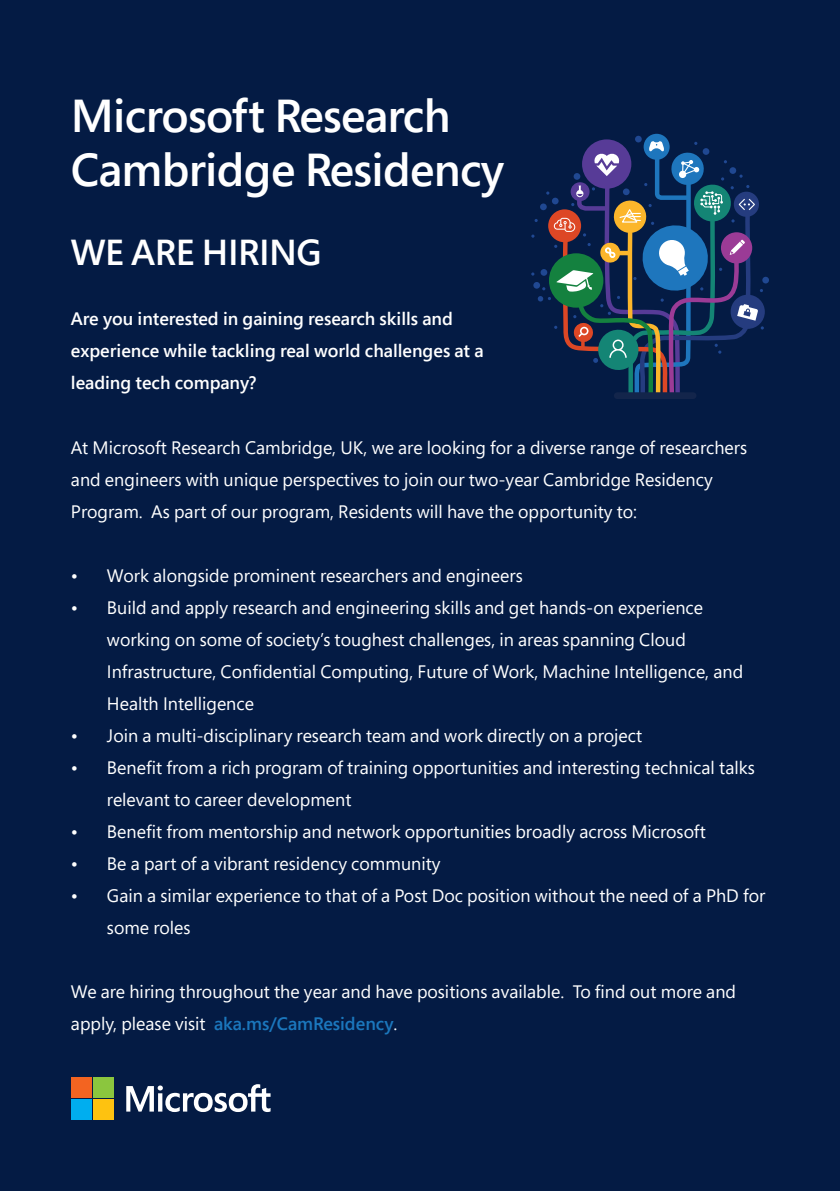
<style>
.page{position:relative;width:840px;height:1191px;background:#fff}
.page>*{position:absolute;margin:0;border:0;box-sizing:border-box;transform-origin:0 0}
.t1{font:600 46px/54px "Segoe Pro";letter-spacing:-.015em;color:#fff}
.t2{font:600 36px "Segoe Pro";letter-spacing:-.015em;color:#fff}
.t3{font:18px/32px "Segoe Pro";color:#fff}
.t4{font:600 18px/32px "Segoe Pro";color:#fff}
.s1{font-weight:600;color:#1b77bd}
</style>
<div class="page">
<div style="left:0;top:0;width:839px;height:1191px;background:#041b44"></div>
<div style="left:761px;top:277px;width:7px;height:6px;background:#204892;border-radius:50%"></div>
<div style="left:730px;top:295px;width:34px;height:34px;background:#253c7f;border-radius:50%"></div>
<svg style="left:531px;top:135px;width:232px;height:264px"></svg>
<svg style="left:126px;top:1084px;width:144px;height:28px"></svg>
<div style="left:71px;top:1077px;width:20px;height:20px;background:#f36421"></div>
<div style="left:93px;top:1077px;width:20px;height:20px;background:#8bc63e"></div>
<div style="left:71px;top:1099px;width:20px;height:21px;background:#00aeef"></div>
<div style="left:93px;top:1099px;width:20px;height:21px;background:#fec210"></div>
<p class="t1" style="left:71px;top:88px;width:435px">Microsoft Research<br>Cambridge Residency</p>
<p class="t2" style="left:71px;top:228px;width:252px">WE ARE HIRING</p>
<p class="t4" style="left:71px;top:303px;width:414px">Are you interested in gaining research skills and experience while tackling real world challenges at a leading tech company?</p>
<p class="t3" style="left:71px;top:431px;width:677px">At Microsoft Research Cambridge, UK, we are looking for a diverse range of researchers and engineers with unique perspectives to join our two-year Cambridge Residency<br>Program. As part of our program, Residents will have the opportunity to:</p>
<p class="t3" style="left:71px;top:559px;width:453px">• Work alongside prominent researchers and engineers</p>
<p class="t3" style="left:107px;top:591px;width:637px;text-indent:-36px">• Build and apply research and engineering skills and get hands-on experience working on some of society’s toughest challenges, in areas spanning Cloud Infrastructure, Confidential Computing, Future of Work, Machine Intelligence, and Health Intelligence</p>
<p class="t3" style="left:71px;top:719px;width:572px">• Join a multi-disciplinary research team and work directly on a project</p>
<p class="t3" style="left:107px;top:751px;width:649px;text-indent:-36px">• Benefit from a rich program of training opportunities and interesting technical talks relevant to career development</p>
<p class="t3" style="left:71px;top:815px;width:636px">• Benefit from mentorship and network opportunities broadly across Microsoft</p>
<p class="t3" style="left:71px;top:847px;width:371px">• Be a part of a vibrant residency community</p>
<p class="t3" style="left:107px;top:879px;width:659px;text-indent:-36px">• Gain a similar experience to that of a Post Doc position without the need of a PhD for some roles</p>
<p class="t3" style="left:71px;top:975px;width:666px">We are hiring throughout the year and have positions available. To find out more and apply, please visit <span class="s1">aka.ms/CamResidency</span>.</p>
</div>
